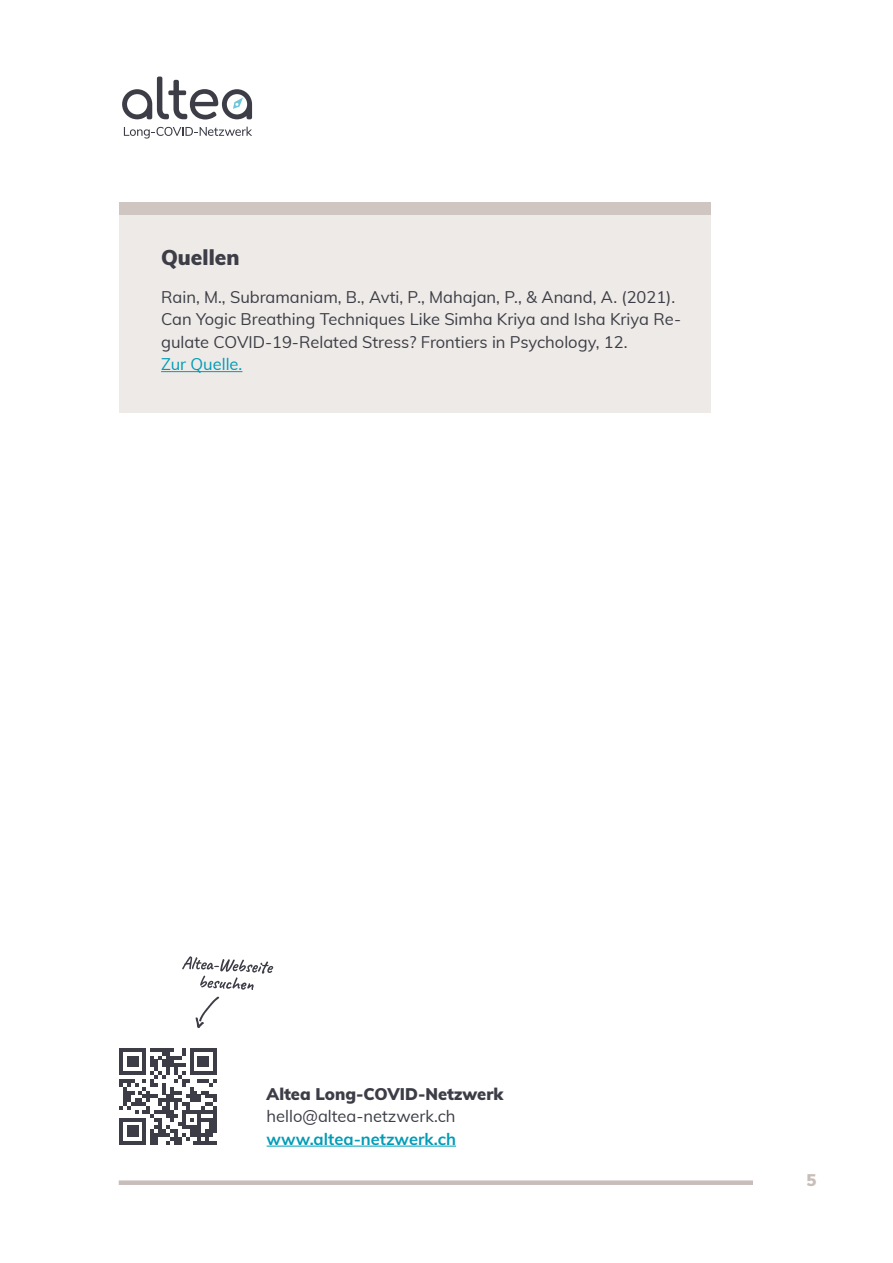
<style>
.page{position:relative;width:893px;height:1263px;background:#fff}
.page>*{position:absolute;margin:0;border:0;box-sizing:border-box;transform-origin:0 0}
.t1{font:900 21px "Muli";color:#3c3d46}
.t2{font:16.5px/22.5px "Muli";color:#3c3d46}
.t3{font:900 16.5px "Muli";color:#3c3d46}
.t4{font:700 16.5px "Muli";color:#009cb6}
.t5{font:16.5px "Muli";color:#009cb6}
.t6{font:900 16.5px "Muli";color:#c8bdb9}
</style>
<div class="page">
<svg style="left:122px;top:77px;width:130px;height:42px"></svg>
<svg style="left:124px;top:127px;width:128px;height:12px"></svg>
<div style="left:119px;top:1180px;width:634px;height:5px;background:#c8bdb9"></div>
<svg style="left:119px;top:1048px;width:98px;height:97px"></svg>
<svg style="left:195px;top:997px;width:24px;height:31px"></svg>
<svg style="left:182px;top:956px;width:91px;height:34px"></svg>
<hr style="left:267px;top:1146px;width:189px;height:1px;background:#009cb6">
<div style="left:119px;top:202px;width:592px;height:210px;background:#eae5e2"></div>
<div style="left:119px;top:202px;width:592px;height:13px;background:#cfc6c2"></div>
<hr style="left:161px;top:371px;width:81px;height:1px;background:#009cb6">
<p class="t1" style="left:161px;top:242px;width:80px">Quellen</p>
<p class="t2" style="left:161px;top:285px;width:521px">Rain, M., Subramaniam, B., Avti, P., Mahajan, P., &amp; Anand, A. (2021).<br>Can Yogic Breathing Techniques Like Simha Kriya and Isha Kriya Re&shy;gulate COVID-19-Related Stress? Frontiers in Psychology, 12.</p>
<p class="t5" style="left:161px;top:352px;width:83px">Zur Quelle.</p>
<p class="t3" style="left:267px;top:1082px;width:238px">Altea Long-COVID-Netzwerk</p>
<p class="t2" style="left:267px;top:1104px;width:190px">hello@altea-netzwerk.ch</p>
<p class="t4" style="left:267px;top:1127px;width:191px">www.altea-netzwerk.ch</p>
<p class="t6" style="left:806px;top:1168px;width:11px">5</p>
</div>
